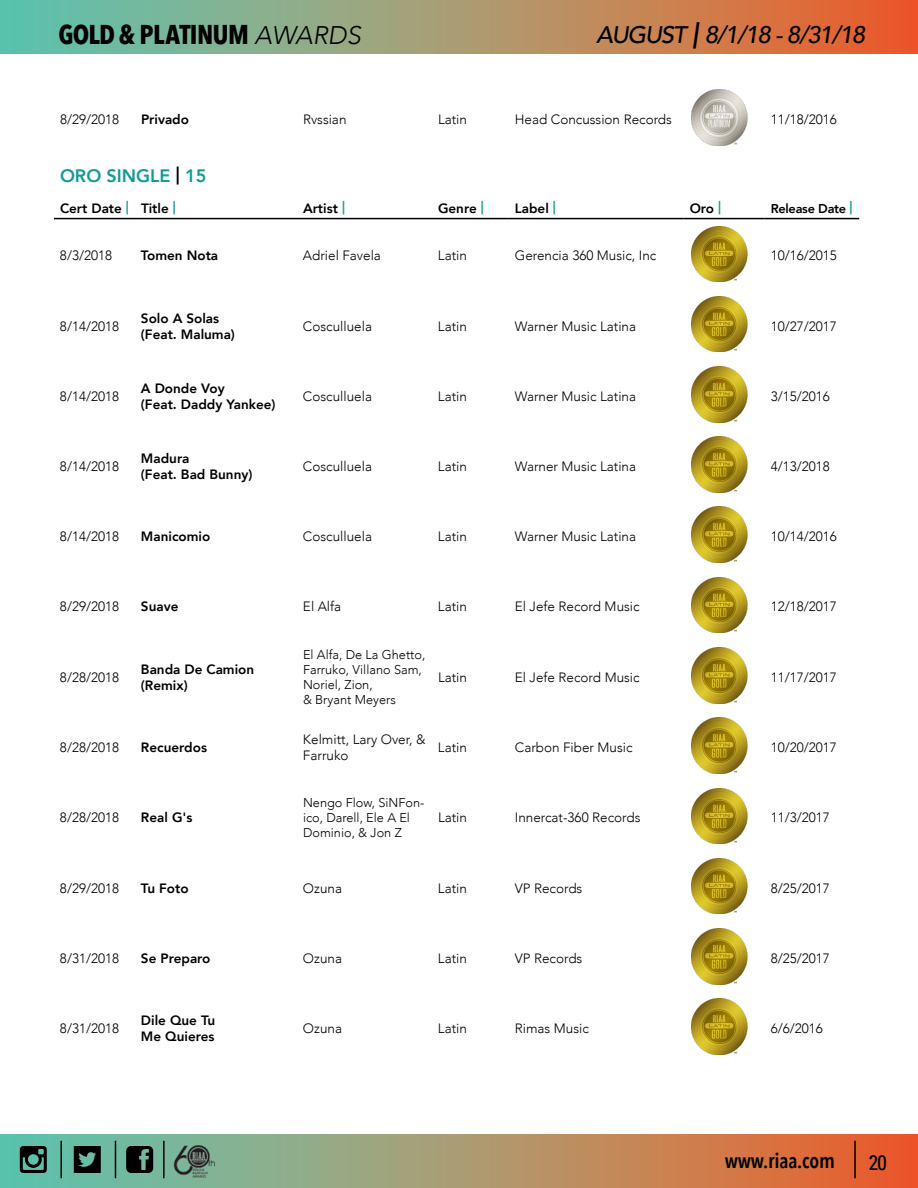
<style>
.page{position:relative;width:918px;height:1188px;background:#fff}
.page>*{position:absolute;margin:0;border:0;box-sizing:border-box;transform-origin:0 0}
.t1{font:700 condensed 27px "Avenir Next LT Pro";letter-spacing:-.02em;color:#000}
.t2{font:italic 500 24px "Avenir";letter-spacing:-.05em;color:#000}
.t3{font:600 21px "Avenir Next Condensed";letter-spacing:-.01em;color:#000}
.t4{font:condensed 21px "Univers LT Std";color:#000}
.t5{font:800 18px "Avenir";color:#109c93}
.t6{font:300 13.5px/16.2px "Avenir";color:#000}
.t7{font:800 13.5px/16.2px "Avenir";color:#000}
.t8{font:300 12.75px/15.3px "Avenir";color:#000}
.t9{font:800 12.75px "Avenir";letter-spacing:-.02em;color:#000}
.s1{font-family:"Avenir";font-weight:300;font-style:italic;font-stretch:normal;font-size:25.5px}
.s2{font-size:34.5px}
.s3{color:#000}
.s4{color:#109c93}
.s5{font-size:13.5px;color:#109c93}
</style>
<div class="page">
<div style="left:0;top:1134px;width:918px;height:54px;background:linear-gradient(to right,#5eccb4,#f2622c)"></div>
<div style="left:0;top:0;width:918px;height:54px;background:linear-gradient(to right,#5eccb4,#f2622b)"></div>
<img style="left:173px;top:1138px;width:45px;height:42px">
<svg style="left:20px;top:1146px;width:27px;height:27px"></svg>
<svg style="left:74px;top:1146px;width:27px;height:27px"></svg>
<svg style="left:126px;top:1146px;width:27px;height:27px"></svg>
<hr style="left:60px;top:1141px;width:2px;height:37px;background:#000">
<hr style="left:115px;top:1141px;width:1px;height:37px;background:#000">
<hr style="left:163px;top:1141px;width:2px;height:37px;background:#000">
<hr style="left:854px;top:1141px;width:2px;height:37px;background:#000">
<hr style="left:54px;top:218px;width:81px;height:1px;background:#000">
<hr style="left:135px;top:218px;width:162px;height:1px;background:#000">
<hr style="left:297px;top:218px;width:135px;height:1px;background:#000">
<hr style="left:432px;top:218px;width:77px;height:1px;background:#000">
<hr style="left:509px;top:218px;width:175px;height:1px;background:#000">
<hr style="left:684px;top:218px;width:81px;height:1px;background:#000">
<hr style="left:765px;top:218px;width:94px;height:1px;background:#000">
<img style="left:691px;top:90px;width:57px;height:55px">
<img style="left:691px;top:226px;width:57px;height:56px">
<img style="left:691px;top:296px;width:57px;height:56px">
<img style="left:691px;top:366px;width:57px;height:56px">
<img style="left:691px;top:437px;width:57px;height:55px">
<img style="left:691px;top:507px;width:57px;height:55px">
<img style="left:691px;top:577px;width:57px;height:56px">
<img style="left:691px;top:647px;width:57px;height:56px">
<img style="left:691px;top:718px;width:57px;height:55px">
<img style="left:691px;top:788px;width:57px;height:56px">
<img style="left:691px;top:858px;width:57px;height:56px">
<img style="left:691px;top:928px;width:57px;height:56px">
<img style="left:691px;top:999px;width:57px;height:55px">
<h1 class="t1" style="left:59px;top:18px;width:304px">GOLD &amp; PLATINUM <span class="s1">AWARDS</span></h1>
<h2 class="t2" style="left:596px;top:20px;width:270px">AUGUST <span class="s2">|</span> 8/1/18 - 8/31/18</h2>
<p class="t6" style="left:60px;top:111px;width:61px">8/29/2018</p>
<p class="t7" style="left:141px;top:111px;width:50px">Privado</p>
<p class="t6" style="left:303px;top:111px;width:45px">Rvssian</p>
<p class="t6" style="left:438px;top:111px;width:31px">Latin</p>
<p class="t6" style="left:515px;top:111px;width:159px">Head Concussion Records</p>
<p class="t6" style="left:771px;top:111px;width:68px">11/18/2016</p>
<h3 class="t5" style="left:60px;top:162px;width:148px">ORO SINGLE <span class="s3">|</span> 15</h3>
<p class="t7" style="left:60px;top:200px;width:117px">Cert Date <span class="s4">|</span> Title <span class="s4">|</span></p>
<p class="t7" style="left:303px;top:200px;width:44px">Artist <span class="s4">|</span></p>
<p class="t7" style="left:438px;top:200px;width:47px">Genre <span class="s4">|</span></p>
<p class="t7" style="left:515px;top:200px;width:43px">Label <span class="s4">|</span></p>
<p class="t7" style="left:690px;top:200px;width:33px">Oro <span class="s4">|</span></p>
<p class="t9" style="left:771px;top:198px;width:83px">Release Date <span class="s5">|</span></p>
<p class="t6" style="left:60px;top:248px;width:54px">8/3/2018</p>
<p class="t7" style="left:141px;top:248px;width:79px">Tomen Nota</p>
<p class="t6" style="left:303px;top:248px;width:80px">Adriel Favela</p>
<p class="t6" style="left:438px;top:248px;width:31px">Latin</p>
<p class="t6" style="left:515px;top:248px;width:143px">Gerencia 360 Music, Inc</p>
<p class="t6" style="left:771px;top:248px;width:68px">10/16/2015</p>
<p class="t6" style="left:60px;top:318px;width:61px">8/14/2018</p>
<p class="t7" style="left:141px;top:310px;width:95px">Solo A Solas (Feat. Maluma)</p>
<p class="t6" style="left:303px;top:318px;width:71px">Cosculluela</p>
<p class="t6" style="left:438px;top:318px;width:31px">Latin</p>
<p class="t6" style="left:515px;top:318px;width:123px">Warner Music Latina</p>
<p class="t6" style="left:771px;top:318px;width:68px">10/27/2017</p>
<p class="t6" style="left:60px;top:388px;width:61px">8/14/2018</p>
<p class="t7" style="left:141px;top:380px;width:136px">A Donde Voy<br>(Feat. Daddy Yankee)</p>
<p class="t6" style="left:303px;top:388px;width:71px">Cosculluela</p>
<p class="t6" style="left:438px;top:388px;width:31px">Latin</p>
<p class="t6" style="left:515px;top:388px;width:123px">Warner Music Latina</p>
<p class="t6" style="left:771px;top:388px;width:61px">3/15/2016</p>
<p class="t6" style="left:60px;top:458px;width:61px">8/14/2018</p>
<p class="t7" style="left:141px;top:450px;width:113px">Madura<br>(Feat. Bad Bunny)</p>
<p class="t6" style="left:303px;top:458px;width:71px">Cosculluela</p>
<p class="t6" style="left:438px;top:458px;width:31px">Latin</p>
<p class="t6" style="left:515px;top:458px;width:123px">Warner Music Latina</p>
<p class="t6" style="left:771px;top:458px;width:61px">4/13/2018</p>
<p class="t6" style="left:60px;top:528px;width:61px">8/14/2018</p>
<p class="t7" style="left:141px;top:528px;width:71px">Manicomio</p>
<p class="t6" style="left:303px;top:528px;width:71px">Cosculluela</p>
<p class="t6" style="left:438px;top:528px;width:31px">Latin</p>
<p class="t6" style="left:515px;top:528px;width:123px">Warner Music Latina</p>
<p class="t6" style="left:771px;top:528px;width:68px">10/14/2016</p>
<p class="t6" style="left:60px;top:599px;width:61px">8/29/2018</p>
<p class="t7" style="left:141px;top:599px;width:39px">Suave</p>
<p class="t6" style="left:303px;top:599px;width:40px">El Alfa</p>
<p class="t6" style="left:438px;top:599px;width:31px">Latin</p>
<p class="t6" style="left:515px;top:599px;width:126px">El Jefe Record Music</p>
<p class="t6" style="left:771px;top:599px;width:68px">12/18/2017</p>
<p class="t6" style="left:60px;top:669px;width:61px">8/28/2018</p>
<p class="t7" style="left:141px;top:661px;width:115px">Banda De Camion (Remix)</p>
<p class="t8" style="left:303px;top:647px;width:124px">El Alfa, De La Ghetto,<br>Farruko, Villano Sam,<br>Noriel, Zion,<br>&amp; Bryant Meyers</p>
<p class="t6" style="left:438px;top:669px;width:31px">Latin</p>
<p class="t6" style="left:515px;top:669px;width:126px">El Jefe Record Music</p>
<p class="t6" style="left:771px;top:669px;width:68px">11/17/2017</p>
<p class="t6" style="left:60px;top:740px;width:61px">8/28/2018</p>
<p class="t7" style="left:141px;top:740px;width:68px">Recuerdos</p>
<p class="t6" style="left:303px;top:731px;width:124px">Kelmitt, Lary Over, &amp;<br>Farruko</p>
<p class="t6" style="left:438px;top:740px;width:31px">Latin</p>
<p class="t6" style="left:515px;top:740px;width:119px">Carbon Fiber Music</p>
<p class="t6" style="left:771px;top:740px;width:68px">10/20/2017</p>
<p class="t6" style="left:60px;top:810px;width:61px">8/28/2018</p>
<p class="t7" style="left:141px;top:810px;width:53px">Real G's</p>
<p class="t8" style="left:303px;top:795px;width:123px">Nengo Flow, SiNFon&shy;ico, Darell, Ele A El<br>Dominio, &amp; Jon Z</p>
<p class="t6" style="left:438px;top:810px;width:31px">Latin</p>
<p class="t6" style="left:515px;top:810px;width:127px">Innercat-360 Records</p>
<p class="t6" style="left:771px;top:810px;width:61px">11/3/2017</p>
<p class="t6" style="left:60px;top:880px;width:61px">8/29/2018</p>
<p class="t7" style="left:141px;top:880px;width:49px">Tu Foto</p>
<p class="t6" style="left:303px;top:880px;width:41px">Ozuna</p>
<p class="t6" style="left:438px;top:880px;width:31px">Latin</p>
<p class="t6" style="left:515px;top:880px;width:69px">VP Records</p>
<p class="t6" style="left:771px;top:880px;width:61px">8/25/2017</p>
<p class="t6" style="left:60px;top:950px;width:61px">8/31/2018</p>
<p class="t7" style="left:141px;top:950px;width:71px">Se Preparo</p>
<p class="t6" style="left:303px;top:950px;width:41px">Ozuna</p>
<p class="t6" style="left:438px;top:950px;width:31px">Latin</p>
<p class="t6" style="left:515px;top:950px;width:69px">VP Records</p>
<p class="t6" style="left:771px;top:950px;width:61px">8/25/2017</p>
<p class="t6" style="left:60px;top:1020px;width:61px">8/31/2018</p>
<p class="t7" style="left:141px;top:1012px;width:76px">Dile Que Tu<br>Me Quieres</p>
<p class="t6" style="left:303px;top:1020px;width:41px">Ozuna</p>
<p class="t6" style="left:438px;top:1020px;width:31px">Latin</p>
<p class="t6" style="left:515px;top:1020px;width:76px">Rimas Music</p>
<p class="t6" style="left:771px;top:1020px;width:54px">6/6/2016</p>
<h3 class="t3" style="left:725px;top:1142px;width:112px">www.riaa.com</h3>
<h3 class="t4" style="left:869px;top:1149px;width:20px">20</h3>
</div>
